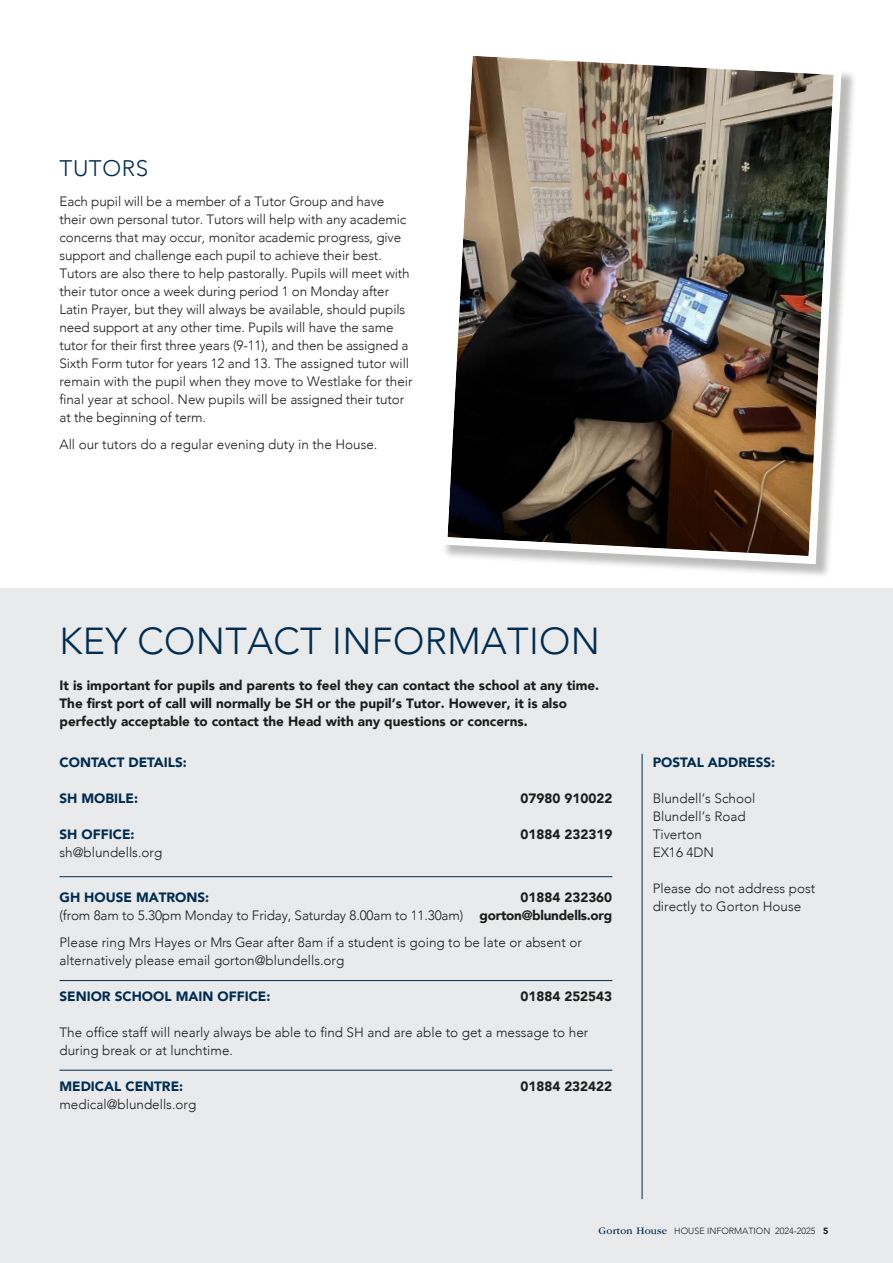
<style>
.page{position:relative;width:893px;height:1263px;background:#fff}
.page>*{position:absolute;margin:0;border:0;box-sizing:border-box;transform-origin:0 0}
.t1{font:300 37.5px "Avenir";letter-spacing:.01em;color:#002c50}
.t2{font:300 22.5px "Avenir";letter-spacing:.025em;color:#002c50}
.t3{font:300 13.5px/18px "Avenir";letter-spacing:-.01em;color:#1d1d1b}
.t4{font:900 13.5px/18px "Avenir";color:#1d1d1b}
.t5{font:900 13.5px "Avenir";color:#002c50}
.t6{font:300 9px "Avenir";color:#1d1d1b}
.s1{font-weight:900}
.s2{font-family:"ITC Garamond Std";font-weight:400;font-size:10.5px;color:#002c50}
</style>
<div class="page">
<div style="left:0;top:589px;width:893px;height:674px;background:#e8eaeb"></div>
<hr style="left:60px;top:876px;width:552px;height:1px;background:#002c50">
<hr style="left:60px;top:980px;width:552px;height:1px;background:#002c50">
<hr style="left:60px;top:1070px;width:552px;height:1px;background:#002c50">
<hr style="left:642px;top:754px;width:1px;height:445px;background:#002c50">
<div style="left:442px;top:50px;width:415px;height:529px;background:#1d1d1b;opacity:.3"></div>
<img style="left:442px;top:50px;width:404px;height:518px">
<h2 class="t2" style="left:60px;top:155px;width:90px">TUTORS</h2>
<p class="t3" style="left:59px;top:193px;width:355px">Each pupil will be a member of a Tutor Group and have their own personal tutor. Tutors will help with any academic concerns that may occur, monitor academic progress, give support and challenge each pupil to achieve their best.<br>Tutors are also there to help pastorally. Pupils will meet with their tutor once a week during period 1 on Monday after Latin Prayer, but they will always be available, should pupils need support at any other time. Pupils will have the same tutor for their first three years (9-11), and then be assigned a Sixth Form tutor for years 12 and 13. The assigned tutor will remain with the pupil when they move to Westlake for their final year at school. New pupils will be assigned their tutor at the beginning of term.</p>
<p class="t3" style="left:59px;top:436px;width:319px">All our tutors do a regular evening duty in the House.</p>
<h1 class="t1" style="left:60px;top:619px;width:542px">KEY CONTACT INFORMATION</h1>
<p class="t4" style="left:60px;top:676px;width:541px">It is important for pupils and parents to feel they can contact the school at any time.<br>The first port of call will normally be SH or the pupil’s Tutor. However, it is also perfectly acceptable to contact the Head with any questions or concerns.</p>
<p class="t5" style="left:60px;top:751px;width:129px">CONTACT DETAILS:</p>
<p class="t5" style="left:60px;top:787px;width:80px">SH MOBILE:</p>
<p class="t4" style="left:520px;top:789px;width:93px">07980 910022</p>
<p class="t5" style="left:60px;top:823px;width:76px">SH OFFICE:</p>
<p class="t4" style="left:520px;top:825px;width:93px">01884 232319</p>
<p class="t3" style="left:60px;top:844px;width:104px">sh@blundells.org</p>
<p class="t5" style="left:60px;top:886px;width:151px">GH HOUSE MATRONS:</p>
<p class="t3" style="left:60px;top:889px;width:554px;text-align:right"><span class="s1">01884 232360<br></span>(from 8am to 5.30pm Monday to Friday, Saturday 8.00am to 11.30am) <span class="s1">gorton@blundells.org</span></p>
<p class="t3" style="left:60px;top:934px;width:524px">Please ring Mrs Hayes or Mrs Gear after 8am if a student is going to be late or absent or alternatively please email gorton@blundells.org</p>
<p class="t5" style="left:60px;top:985px;width:212px">SENIOR SCHOOL MAIN OFFICE:</p>
<p class="t4" style="left:520px;top:987px;width:93px">01884 252543</p>
<p class="t3" style="left:59px;top:1024px;width:530px">The office staff will nearly always be able to find SH and are able to get a message to her during break or at lunchtime.</p>
<p class="t5" style="left:59px;top:1075px;width:125px">MEDICAL CENTRE:</p>
<p class="t4" style="left:520px;top:1077px;width:93px">01884 232422</p>
<p class="t3" style="left:59px;top:1096px;width:138px">medical@blundells.org</p>
<p class="t5" style="left:653px;top:751px;width:124px">POSTAL ADDRESS:</p>
<p class="t3" style="left:653px;top:790px;width:104px">Blundell’s School<br>Blundell’s Road<br>Tiverton<br>EX16 4DN</p>
<p class="t3" style="left:653px;top:879px;width:164px">Please do not address post directly to Gorton House</p>
<p class="t6" style="left:598px;top:1225px;width:232px"><span class="s2">Gorton House</span> HOUSE INFORMATION 2024-2025 <span class="s1">5</span></p>
</div>
